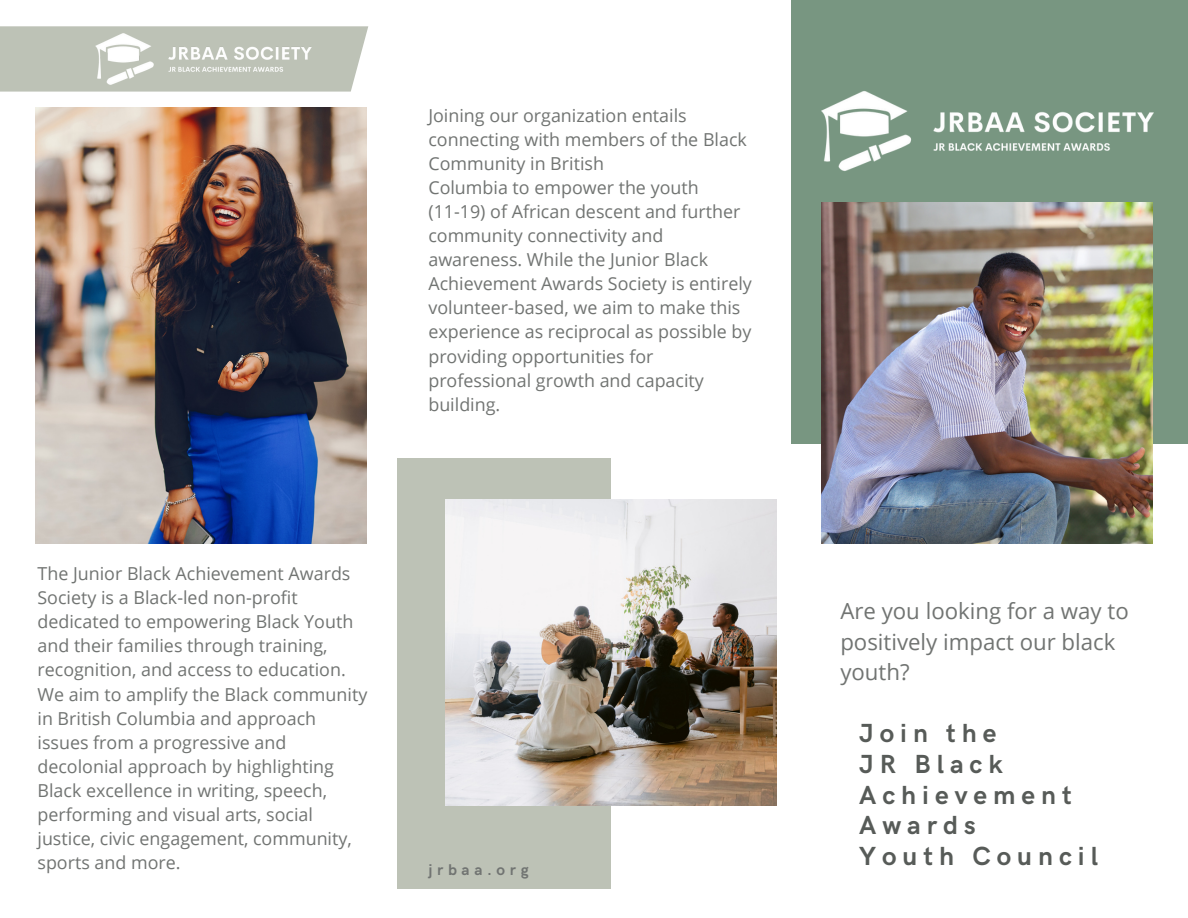
<style>
.page{position:relative;width:1188px;height:918px;background:#fff}
.page>*{position:absolute;margin:0;border:0;box-sizing:border-box;transform-origin:0 0}
.t1{font:700 26.25px/30.6px "HK Grotesk";letter-spacing:.23em;color:#575b58}
.t2{font:22.2px/30.6px "Open Sans";color:#717472}
.t3{font:17.85px/24px "Open Sans";color:#717472}
.t4{font:700 15.6px "HK Grotesk";letter-spacing:.3em;color:#717472}
</style>
<div class="page">
<img style="left:35px;top:107px;width:331px;height:437px">
<div style="left:397px;top:458px;width:214px;height:431px;background:#bdc2b6"></div>
<img style="left:446px;top:500px;width:331px;height:306px">
<svg style="left:0;top:26px;width:368px;height:66px;background:#c1c6bb"></svg>
<div style="left:791px;top:0;width:397px;height:444px;background:#789681"></div>
<img style="left:821px;top:202px;width:331px;height:341px">
<img style="left:821px;top:91px;width:333px;height:80px">
<img style="left:89px;top:26px;width:229px;height:66px">
<p class="t3" style="left:428px;top:103px;width:325px">Joining our organization entails connecting with members of the Black<br>Community in British<br>Columbia to empower the youth (11-19) of African descent and further community connectivity and awareness. While the Junior Black<br>Achievement Awards Society is entirely volunteer-based, we aim to make this experience as reciprocal as possible by providing opportunities for professional growth and capacity building.</p>
<p class="t3" style="left:37px;top:561px;width:331px">The Junior Black Achievement Awards Society is a Black-led non-profit dedicated to empowering Black Youth and their families through training, recognition, and access to education.<br>We aim to amplify the Black community in British Columbia and approach issues from a progressive and decolonial approach by highlighting Black excellence in writing, speech, performing and visual arts, social justice, civic engagement, community, sports and more.</p>
<p class="t4" style="left:428px;top:861px;width:102px">jrbaa.org</p>
<p class="t2" style="left:840px;top:595px;width:290px">Are you looking for a way to positively impact our black youth?</p>
<h1 class="t1" style="left:859px;top:719px;width:240px">Join the<br>JR Black<br>Achievement<br>Awards<br>Youth Council</h1>
</div>
